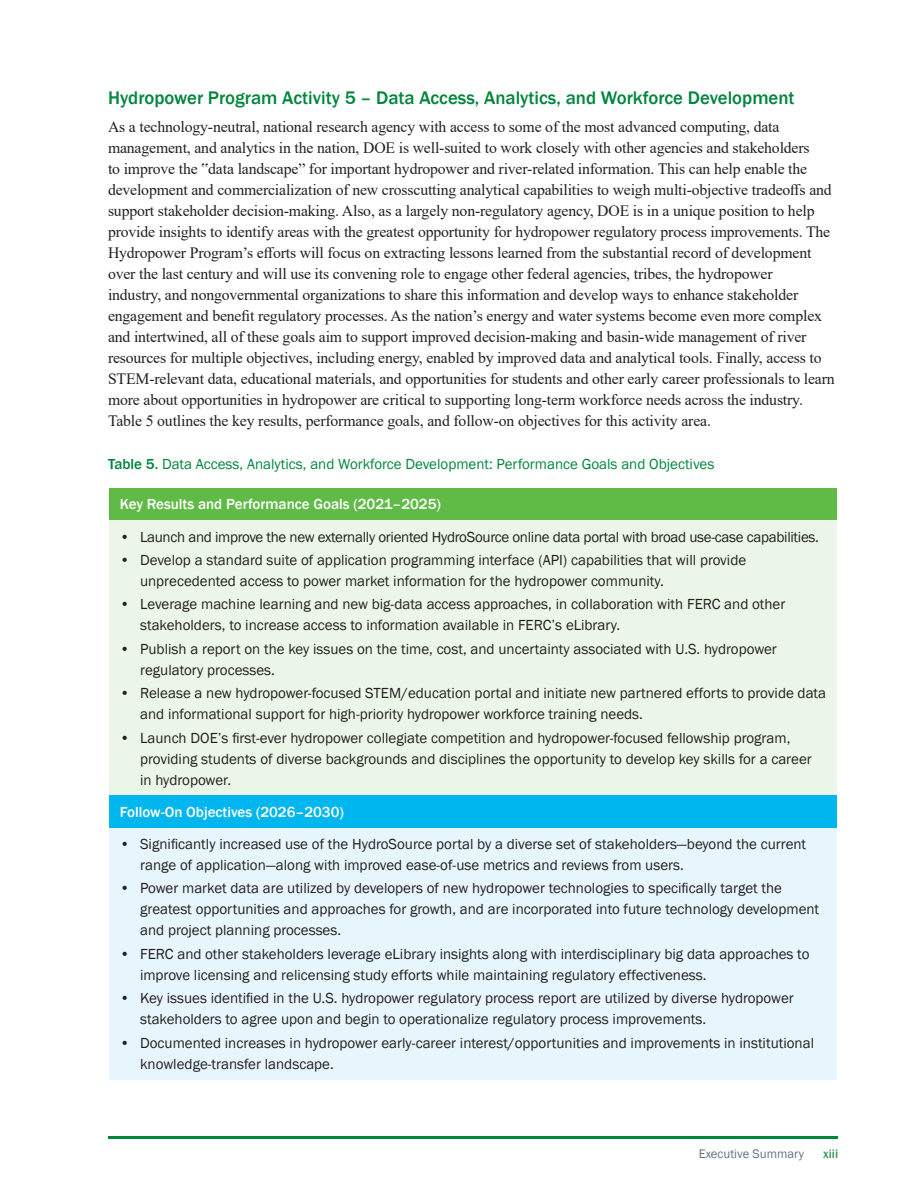
<style>
.page{position:relative;width:918px;height:1188px;background:#fff}
.page>*{position:absolute;margin:0;border:0;box-sizing:border-box;transform-origin:0 0}
.t1{font:500 18.75px "Franklin Gothic";color:#00853d}
.body_text{font:15.75px/21px "Times New Roman";letter-spacing:-.01em;color:#231f20}
.t2{font:15px/21px "Franklin Gothic";color:#231f20}
.t3{font:15px "Franklin Gothic";letter-spacing:-.02em;color:#231f20}
.t4{font:15px "Franklin Gothic";color:#00853d}
.table_body{font:500 15px "Franklin Gothic";color:#fff}
.t5{font:12.75px "Franklin Gothic";color:#63717d}
.t6{font:500 12.75px "Franklin Gothic";color:#2d9657}
.s1{font-weight:500}
</style>
<div class="page">
<hr style="left:108px;top:1137px;width:730px;height:2px;background:#00853d">
<div style="left:109px;top:488px;width:728px;height:32px;background:#60bb46"></div>
<div style="left:109px;top:520px;width:728px;height:276px;background:#ecf6e8"></div>
<div style="left:109px;top:796px;width:728px;height:32px;background:#00b6ef"></div>
<div style="left:109px;top:828px;width:728px;height:251px;background:#e7f6fd"></div>
<h2 class="t1" style="left:108px;top:86px;width:688px">Hydropower Program Activity 5 – Data Access, Analytics, and Workforce Development</h2>
<p class="body_text" style="left:108px;top:115px;width:728px">As a technology-neutral, national research agency with access to some of the most advanced computing, data management, and analytics in the nation, DOE is well-suited to work closely with other agencies and stakeholders<br>to improve the ‟data landscape” for important hydropower and river-related information. This can help enable the development and commercialization of new crosscutting analytical capabilities to weigh multi-objective tradeoffs and support stakeholder decision-making. Also, as a largely non-regulatory agency, DOE is in a unique position to help provide insights to identify areas with the greatest opportunity for hydropower regulatory process improvements. The Hydropower Program’s efforts will focus on extracting lessons learned from the substantial record of development over the last century and will use its convening role to engage other federal agencies, tribes, the hydropower<br>industry, and nongovernmental organizations to share this information and develop ways to enhance stakeholder engagement and benefit regulatory processes. As the nation’s energy and water systems become even more complex and intertwined, all of these goals aim to support improved decision-making and basin-wide management of river resources for multiple objectives, including energy, enabled by improved data and analytical tools. Finally, access to STEM-relevant data, educational materials, and opportunities for students and other early career professionals to learn more about opportunities in hydropower are critical to supporting long-term workforce needs across the industry.<br>Table 5 outlines the key results, performance goals, and follow-on objectives for this activity area.</p>
<p class="t4" style="left:108px;top:455px;width:608px"><span class="s1">Table 5.</span> Data Access, Analytics, and Workforce Development: Performance Goals and Objectives</p>
<p class="table_body" style="left:120px;top:495px;width:323px">Key Results and Performance Goals (2021–2025)</p>
<p class="t3" style="left:120px;top:527px;width:701px">• Launch and improve the new externally oriented HydroSource online data portal with broad use-case capabilities.</p>
<p class="t2" style="left:140px;top:550px;width:608px;text-indent:-20px">• Develop a standard suite of application programming interface (API) capabilities that will provide unprecedented access to power market information for the hydropower community.</p>
<p class="t2" style="left:140px;top:594px;width:647px;text-indent:-20px">• Leverage machine learning and new big-data access approaches, in collaboration with FERC and other stakeholders, to increase access to information available in FERC’s eLibrary.</p>
<p class="t2" style="left:140px;top:639px;width:638px;text-indent:-20px">• Publish a report on the key issues on the time, cost, and uncertainty associated with U.S. hydropower regulatory processes.</p>
<p class="t2" style="left:140px;top:683px;width:688px;text-indent:-20px">• Release a new hydropower-focused STEM/education portal and initiate new partnered efforts to provide data and informational support for high-priority hydropower workforce training needs.</p>
<p class="t2" style="left:140px;top:728px;width:673px;text-indent:-20px">• Launch DOE’s first-ever hydropower collegiate competition and hydropower-focused fellowship program, providing students of diverse backgrounds and disciplines the opportunity to develop key skills for a career in hydropower.</p>
<p class="table_body" style="left:120px;top:803px;width:226px">Follow-On Objectives (2026–2030)</p>
<p class="t2" style="left:140px;top:834px;width:668px;text-indent:-20px">• Significantly increased use of the HydroSource portal by a diverse set of stakeholders—beyond the current range of application—along with improved ease-of-use metrics and reviews from users.</p>
<p class="t2" style="left:140px;top:878px;width:681px;text-indent:-20px">• Power market data are utilized by developers of new hydropower technologies to specifically target the greatest opportunities and approaches for growth, and are incorporated into future technology development and project planning processes.</p>
<p class="t2" style="left:140px;top:944px;width:671px;text-indent:-20px">• FERC and other stakeholders leverage eLibrary insights along with interdisciplinary big data approaches to improve licensing and relicensing study efforts while maintaining regulatory effectiveness.</p>
<p class="t2" style="left:140px;top:988px;width:655px;text-indent:-20px">• Key issues identified in the U.S. hydropower regulatory process report are utilized by diverse hydropower stakeholders to agree upon and begin to operationalize regulatory process improvements.</p>
<p class="t2" style="left:140px;top:1032px;width:676px;text-indent:-20px">• Documented increases in hydropower early-career interest/opportunities and improvements in institutional knowledge-transfer landscape.</p>
<p class="t5" style="left:699px;top:1146px;width:107px">Executive Summary</p>
<p class="t6" style="left:823px;top:1146px;width:16px">xiii</p>
</div>
